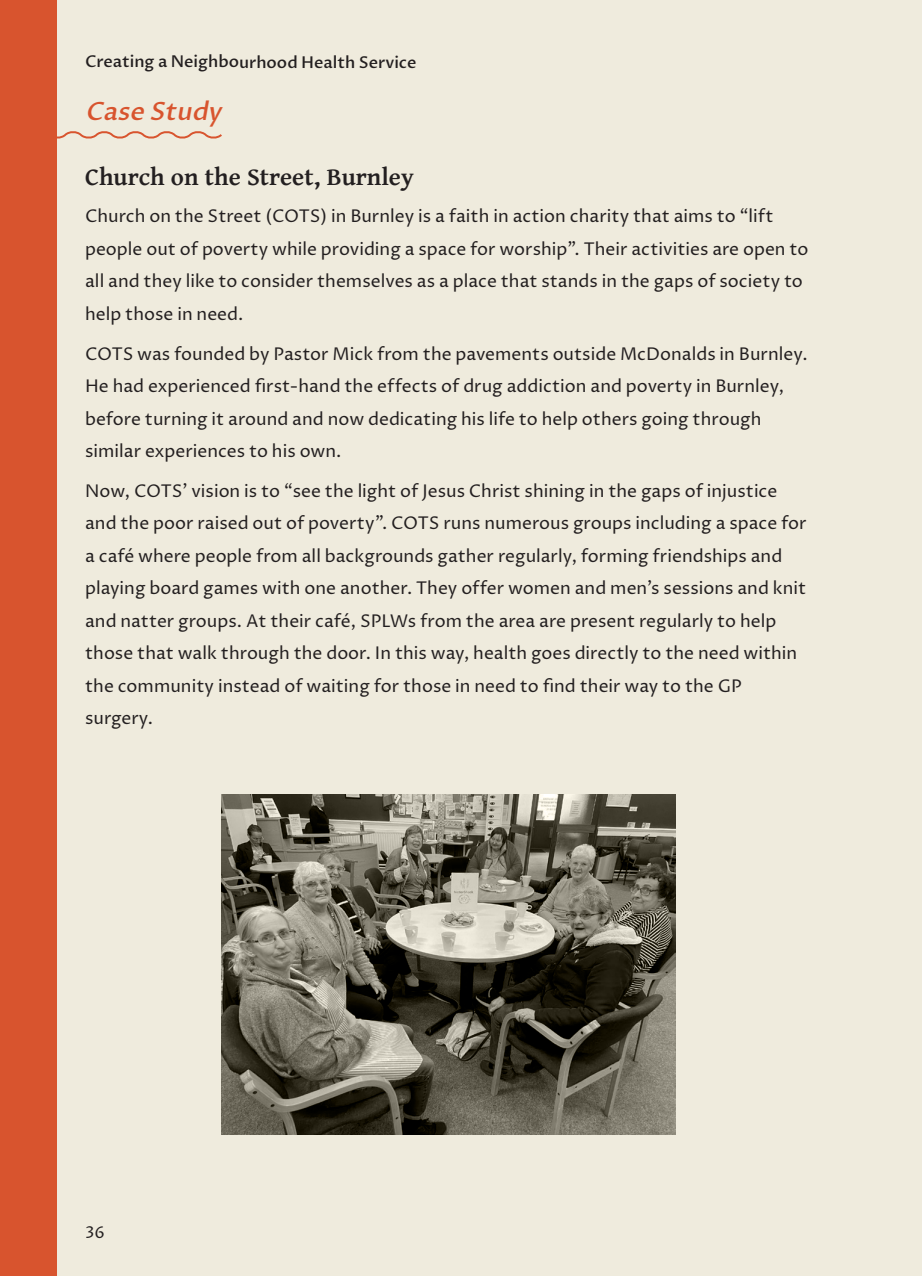
<style>
.page{position:relative;width:922px;height:1276px;background:#fff}
.page>*{position:absolute;margin:0;border:0;box-sizing:border-box;transform-origin:0 0}
.t1{font:700 25px "Gentium Basic";color:#231f20}
.t2{font:italic 500 25px "Proza Libre";color:#d8542e}
.t3{font:17.5px/32.5px "Proza Libre";color:#231f20}
.t4{font:500 16.25px "Proza Libre";letter-spacing:-.005em;color:#231f20}
.t5{font:16.25px "Proza Libre";color:#231f20}
</style>
<div class="page">
<hr style="left:921px;top:0;width:1px;height:1276px;background:#efebdd">
<div style="left:0;top:0;width:921px;height:1276px;background:#efebdd"></div>
<svg style="left:57px;top:131px;width:165px;height:8px"></svg>
<div style="left:0;top:0;width:57px;height:1276px;background:#d8542e"></div>
<img style="left:221px;top:795px;width:454px;height:339px">
<p class="t4" style="left:85px;top:52px;width:333px">Creating a Neighbourhood Health Service</p>
<h1 class="t2" style="left:85px;top:96px;width:143px">Case Study</h1>
<h1 class="t1" style="left:85px;top:158px;width:330px">Church on the Street, Burnley</h1>
<p class="t3" style="left:85px;top:200px;width:724px">Church on the Street (COTS) in Burnley is a faith in action charity that aims to “lift people out of poverty while providing a space for worship”. Their activities are open to all and they like to consider themselves as a place that stands in the gaps of society to help those in need.</p>
<p class="t3" style="left:85px;top:337px;width:723px">COTS was founded by Pastor Mick from the pavements outside McDonalds in Burnley.<br>He had experienced first-hand the effects of drug addiction and poverty in Burnley, before turning it around and now dedicating his life to help others going through similar experiences to his own.</p>
<p class="t3" style="left:85px;top:474px;width:722px">Now, COTS’ vision is to “see the light of Jesus Christ shining in the gaps of injustice and the poor raised out of poverty”. COTS runs numerous groups including a space for a café where people from all backgrounds gather regularly, forming friendships and playing board games with one another. They offer women and men’s sessions and knit and natter groups. At their café, SPLWs from the area are present regularly to help those that walk through the door. In this way, health goes directly to the need within the community instead of waiting for those in need to find their way to the GP surgery.</p>
<p class="t5" style="left:85px;top:1222px;width:21px">36</p>
</div>
